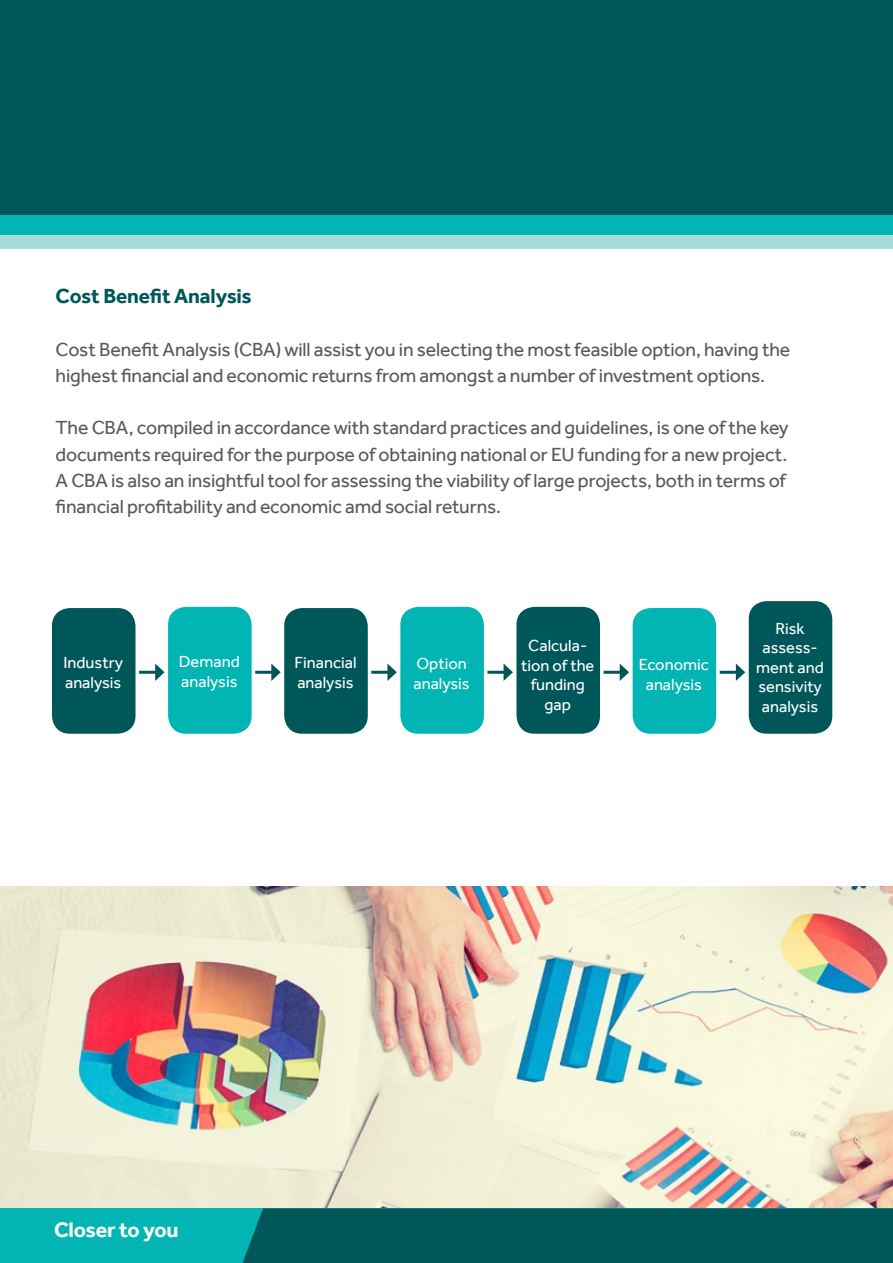
<style>
.page{position:relative;width:893px;height:1263px;background:#fff}
.page>*{position:absolute;margin:0;border:0;box-sizing:border-box;transform-origin:0 0}
.t1{font:700 21.6px "Effra";letter-spacing:-.01em;color:#fff}
.t2{font:700 21px "Effra";letter-spacing:-.005em;color:#00575a}
.t3{font:19.5px/26.2px "Effra";letter-spacing:-.01em;color:#58595b}
.t4{font:16.5px/19.5px "Effra";color:#fff}
</style>
<div class="page">
<div style="left:0;top:0;width:893px;height:216px;background:#00575a"></div>
<div style="left:0;top:235px;width:893px;height:14px;background:#a8dcdc"></div>
<div style="left:0;top:216px;width:893px;height:19px;background:#00b5b4"></div>
<div style="left:52px;top:608px;width:83px;height:126px;background:#00575a;border-radius:18px"></div>
<div style="left:168px;top:607px;width:84px;height:127px;background:#00b5b4;border-radius:18px"></div>
<div style="left:284px;top:608px;width:84px;height:126px;background:#00575a;border-radius:18px"></div>
<div style="left:400px;top:607px;width:84px;height:127px;background:#00b5b4;border-radius:18px"></div>
<div style="left:516px;top:607px;width:84px;height:127px;background:#00575a;border-radius:18px"></div>
<div style="left:633px;top:608px;width:83px;height:126px;background:#00b5b4;border-radius:18px"></div>
<div style="left:749px;top:601px;width:83px;height:133px;background:#00575a;border-radius:18px"></div>
<hr style="left:139px;top:671px;width:19px;height:3px;background:#00575a">
<svg style="left:155px;top:663px;width:10px;height:18px"></svg>
<hr style="left:255px;top:671px;width:19px;height:3px;background:#00575a">
<svg style="left:271px;top:663px;width:10px;height:18px"></svg>
<hr style="left:371px;top:671px;width:19px;height:3px;background:#00575a">
<svg style="left:387px;top:663px;width:10px;height:18px"></svg>
<hr style="left:487px;top:671px;width:19px;height:3px;background:#00575a">
<svg style="left:504px;top:664px;width:9px;height:17px"></svg>
<hr style="left:604px;top:671px;width:18px;height:3px;background:#00575a">
<svg style="left:620px;top:664px;width:9px;height:17px"></svg>
<hr style="left:720px;top:671px;width:18px;height:3px;background:#00575a">
<svg style="left:736px;top:663px;width:9px;height:18px"></svg>
<img style="left:0;top:886px;width:893px;height:323px">
<div style="left:0;top:1209px;width:893px;height:54px;background:#00b5b4"></div>
<svg style="left:28px;top:1208px;width:865px;height:55px"></svg>
<p class="t2" style="left:56px;top:284px;width:198px">Cost Benefit Analysis</p>
<p class="t3" style="left:56px;top:336px;width:736px">Cost Benefit Analysis (CBA) will assist you in selecting the most feasible option, having the highest financial and economic returns from amongst a number of investment options.</p>
<p class="t3" style="left:56px;top:415px;width:735px">The CBA, compiled in accordance with standard practices and guidelines, is one of the key documents required for the purpose of obtaining national or EU funding for a new project.<br>A CBA is also an insightful tool for assessing the viability of large projects, both in terms of financial profitability and economic amd social returns.</p>
<p class="t4" style="left:63px;top:653px;width:61px">Industry analysis</p>
<p class="t4" style="left:179px;top:652px;width:62px">Demand analysis</p>
<p class="t4" style="left:294px;top:653px;width:64px">Financial analysis</p>
<p class="t4" style="left:413px;top:654px;width:58px">Option analysis</p>
<p class="t4" style="left:521px;top:636px;width:75px;text-align:center">Calcula&shy;tion of the funding gap</p>
<p class="t4" style="left:639px;top:655px;width:72px;text-align:center">Economic analysis</p>
<p class="t4" style="left:756px;top:618px;width:69px;text-align:center">Risk assess&shy;ment and sensivity analysis</p>
<p class="t1" style="left:54px;top:1217px;width:126px">Closer to you</p>
</div>
